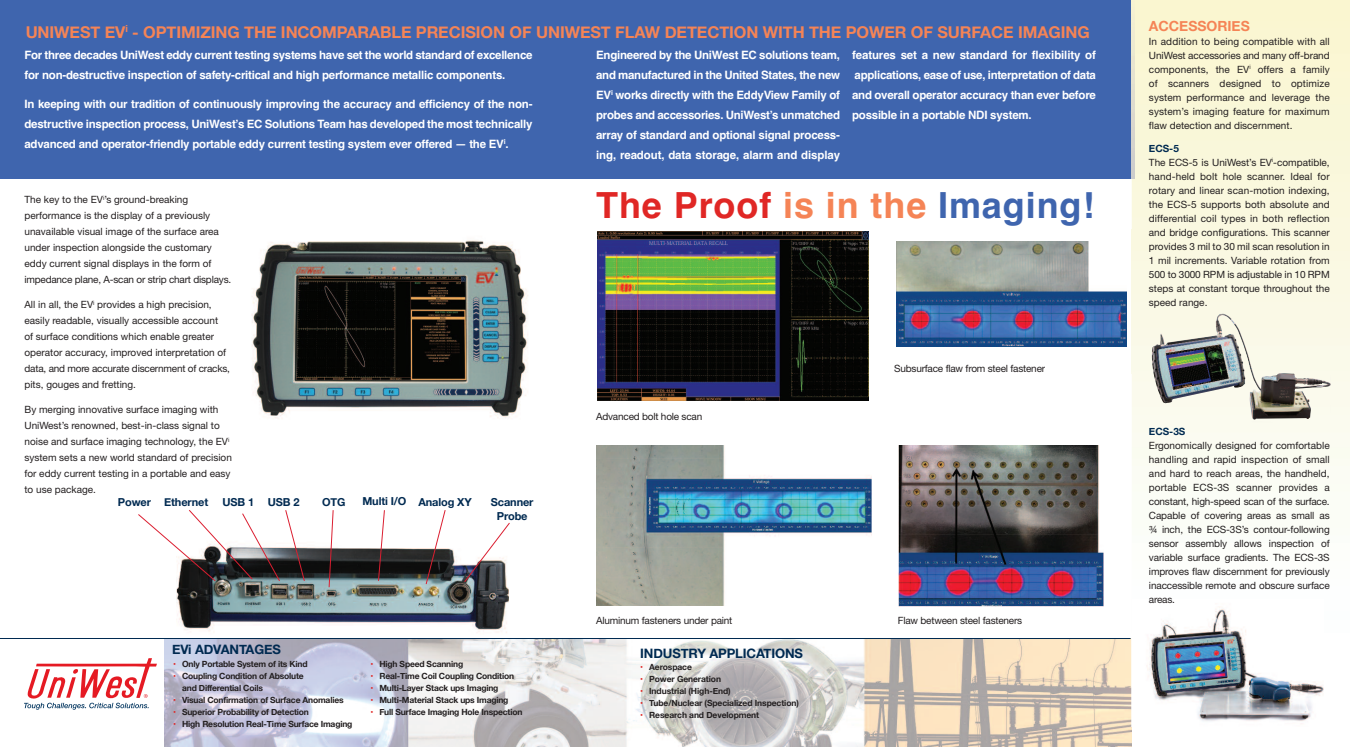
<style>
.page{position:relative;width:1350px;height:747px;background:#fff}
.page>*{position:absolute;margin:0;border:0;box-sizing:border-box;transform-origin:0 0}
.t1{font:700 36px "Helvetica";letter-spacing:.025em;color:#e02725}
.t2{font:700 16.2px "Helvetica Neue";letter-spacing:-.005em;color:#f58456}
.t3{font:700 14px "Helvetica Neue";color:#f58456}
.t4{font:700 13px "Helvetica Neue";letter-spacing:-.01em;color:#002a51}
.t5{font:700 11.5px/20px "Helvetica";letter-spacing:-.02em;color:#fff;text-align:justify}
.t6{font:700 11px/14px "Helvetica Neue";letter-spacing:-.01em;color:#002a51;text-align:center}
.t7{font:10px/14px "Helvetica Neue";color:#231f20}
.t8{font:10px "Helvetica Neue";letter-spacing:-.02em;color:#231f20}
.t9{font:700 10px "Helvetica Neue";color:#002a51}
.t10{font:700 8.5px/12px "Helvetica Neue";letter-spacing:-.02em;color:#231f20}
.s1{color:#f58456}
.s2{color:#3f65ae}
.s3{color:#e02725}
.s4{font-weight:700;color:#002a51}
</style>
<div class="page">
<img style="left:176px;top:547px;width:333px;height:86px">
<svg style="left:328px;top:510px;width:6px;height:78px"></svg>
<svg style="left:377px;top:510px;width:9px;height:72px"></svg>
<svg style="left:425px;top:510px;width:21px;height:75px"></svg>
<svg style="left:138px;top:510px;width:168px;height:72px"></svg>
<svg style="left:463px;top:522px;width:47px;height:61px"></svg>
<img style="left:164px;top:639px;width:967px;height:108px">
<div style="left:0;top:0;width:1134px;height:179px;background:#3f65ae"></div>
<img style="left:252px;top:240px;width:276px;height:179px">
<svg style="left:24px;top:658px;width:133px;height:52px"></svg>
<hr style="left:0;top:638px;width:1131px;height:1px;background:#002a51">
<img style="left:598px;top:231px;width:271px;height:169px">
<img style="left:896px;top:242px;width:230px;height:105px">
<img style="left:899px;top:446px;width:205px;height:160px">
<img style="left:596px;top:446px;width:275px;height:159px">
<img style="left:1132px;top:0;width:218px;height:491px">
<img style="left:1132px;top:0;width:2px;height:179px">
<img style="left:1132px;top:230px;width:2px;height:144px">
<img style="left:1131px;top:609px;width:192px;height:117px">
<img style="left:1152px;top:313px;width:109px;height:90px">
<h2 class="t2" style="left:26px;top:22px;width:1066px">UNIWEST EV<sup>i</sup> - OPTIMIzING THE INCOMPARABLE PRECISION OF UNIWEST FLAW DETECTION WITH THE POWER OF SURFACE IMAGING</h2>
<p class="t5" style="left:596px;top:45px;width:245px">Engineered by the UniWest EC solutions team, and manufactured in the United States, the new EV<sup>i</sup> works directly with the EddyView Family of probes and accessories. UniWest’s unmatched array of standard and optional signal process&shy;ing, readout, data storage, alarm and display</p>
<p class="t5" style="left:852px;top:45px;width:245px">features set a new standard for flexibility of applications, ease of use, interpretation of data and overall operator accuracy than ever before possible in a portable NDI system.</p>
<p class="t7" style="left:24px;top:191px;width:208px;line-height:16px">The key to the EV<sup>i</sup>’s ground-breaking performance is the display of a previously unavailable visual image of the surface area under inspection alongside the customary eddy current signal displays in the form of impedance plane, A-scan or strip chart displays.</p>
<p class="t7" style="left:24px;top:296px;width:207px;line-height:16px">All in all, the EV<sup>i</sup> provides a high precision, easily readable, visually accessible account<br>of surface conditions which enable greater operator accuracy, improved interpretation of data, and more accurate discernment of cracks, pits, gouges and fretting.</p>
<p class="t7" style="left:24px;top:401px;width:209px;line-height:16px">By merging innovative surface imaging with UniWest’s renowned, best-in-class signal to noise and surface imaging technology, the EV<sup>i </sup>system sets a new world standard of precision for eddy current testing in a portable and easy to use package.</p>
<p class="t5" style="left:24px;top:45px;width:510px">For three decades UniWest eddy current testing systems have set the world standard of excellence for non-destructive inspection of safety-critical and high performance metallic components.</p>
<p class="t5" style="left:24px;top:94px;width:510px">In keeping with our tradition of continuously improving the accuracy and efficiency of the non&shy;destructive inspection process, UniWest’s EC Solutions Team has developed the most technically advanced and operator-friendly portable eddy current testing system ever offered — the EV<sup>i</sup>.</p>
<h1 class="t1" style="left:596px;top:184px;width:500px">The Proof <span class="s1">is in the</span> <span class="s2">Imaging!</span></h1>
<p class="t8" style="left:894px;top:363px;width:152px">Subsurface flaw from steel fastener</p>
<p class="t8" style="left:596px;top:410px;width:108px">Advanced bolt hole scan</p>
<p class="t6" style="left:118px;top:495px;width:92px">Power Ethernet</p>
<p class="t6" style="left:222px;top:495px;width:79px">USB 1 USB 2</p>
<p class="t6" style="left:322px;top:494px;width:25px">OTG</p>
<p class="t6" style="left:362px;top:494px;width:111px">Multi I/O Analog XY</p>
<p class="t6" style="left:491px;top:494px;width:44px">Scanner<br>Probe</p>
<h3 class="t4" style="left:172px;top:641px;width:110px">EVi ADVANTAGES</h3>
<p class="t10" style="left:173px;top:658px;width:136px"><span class="s3">•</span> Only Portable System of its Kind</p>
<p class="t10" style="left:182px;top:670px;width:123px;text-indent:-9px"><span class="s3">•</span> Coupling Condition of Absolute and Differential Coils</p>
<p class="t10" style="left:173px;top:694px;width:172px"><span class="s3">•</span> Visual Confirmation of Surface Anomalies</p>
<p class="t10" style="left:173px;top:706px;width:137px"><span class="s3">•</span> Superior Probability of Detection</p>
<p class="t10" style="left:173px;top:718px;width:181px"><span class="s3">•</span> High Resolution Real-Time Surface Imaging</p>
<p class="t10" style="left:370px;top:658px;width:94px"><span class="s3">•</span> High Speed Scanning</p>
<p class="t10" style="left:370px;top:670px;width:145px"><span class="s3">•</span> Real-Time Coil Coupling Condition</p>
<p class="t10" style="left:370px;top:682px;width:130px"><span class="s3">•</span> Multi-Layer Stack ups Imaging</p>
<p class="t10" style="left:370px;top:694px;width:140px"><span class="s3">•</span> Multi-Material Stack ups Imaging</p>
<p class="t10" style="left:370px;top:706px;width:154px"><span class="s3">•</span> Full Surface Imaging Hole Inspection</p>
<p class="t8" style="left:596px;top:615px;width:138px">Aluminum fasteners under paint</p>
<p class="t8" style="left:898px;top:615px;width:126px">Flaw between steel fasteners</p>
<h3 class="t4" style="left:640px;top:645px;width:164px">INDUSTRY APPLICATIONS</h3>
<p class="t10" style="left:640px;top:660px;width:53px"><span class="s3">•</span> Aerospace</p>
<p class="t10" style="left:640px;top:672px;width:82px"><span class="s3">•</span> Power Generation</p>
<p class="t10" style="left:640px;top:684px;width:92px"><span class="s3">•</span> Industrial (High-End)</p>
<p class="t10" style="left:640px;top:696px;width:160px"><span class="s3">•</span> Tube/Nuclear (Specialized Inspection)</p>
<p class="t10" style="left:640px;top:708px;width:120px"><span class="s3">•</span> Research and Development</p>
<h3 class="t3" style="left:1149px;top:17px;width:102px">ACCESSORIES</h3>
<p class="t7" style="left:1149px;top:34px;width:182px;text-align:justify">In addition to being compatible with all UniWest accessories and many off-brand components, the EV<sup>i</sup> offers a family of scanners designed to optimize system performance and leverage the system’s imaging feature for maximum flaw detection and discernment.</p>
<p class="t7" style="left:1149px;top:141px;width:182px"><span class="s4">ECS-5<br></span>The ECS-5 is UniWest’s EV<sup>i</sup>-compatible, hand-held bolt hole scanner. Ideal for rotary and linear scan-motion indexing, the ECS-5 supports both absolute and differential coil types in both reflection and bridge configurations. This scanner provides 3 mil to 30 mil scan resolution in 1 mil increments. Variable rotation from 500 to 3000 RPM is adjustable in 10 RPM steps at constant torque throughout the speed range.</p>
<p class="t9" style="left:1149px;top:425px;width:38px">ECS-3S</p>
<p class="t7" style="left:1149px;top:438px;width:182px;text-align:justify">Ergonomically designed for comfortable handling and rapid inspection of small and hard to reach areas, the handheld, portable ECS-3S scanner provides a constant, high-speed scan of the surface.<br>Capable of covering areas as small as ¾ inch, the ECS-3S’s contour-following sensor assembly allows inspection of variable surface gradients. The ECS-3S improves flaw discernment for previously inaccessible remote and obscure surface areas.</p>
</div>
